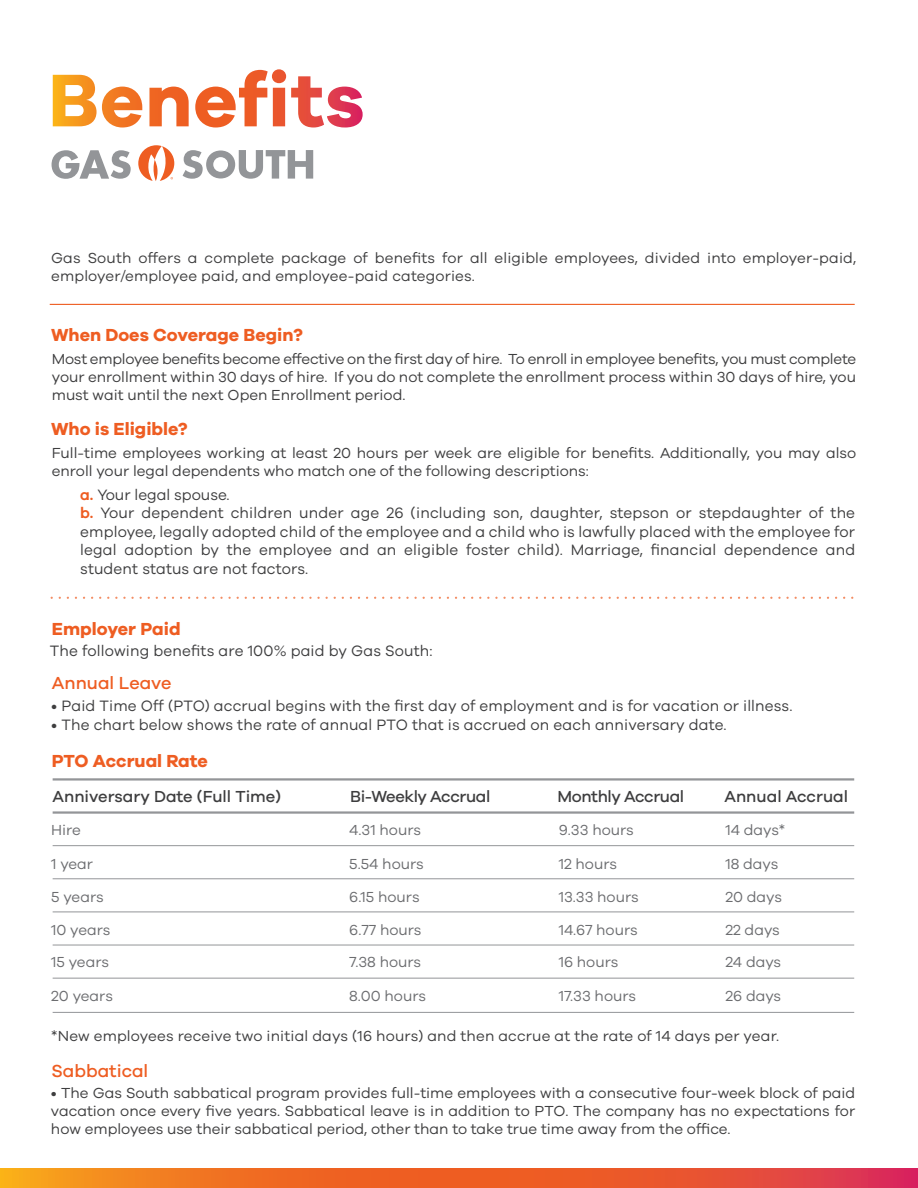
<style>
.page{position:relative;width:918px;height:1188px;background:#fff}
.page>*{position:absolute;margin:0;border:0;box-sizing:border-box;transform-origin:0 0}
.t1{font:700 18px "Galano Grotesque";color:#ee5d22}
.t2{font:500 18px "Galano Grotesque";color:#ee5d22}
.t3{font:500 16.5px "Galano Grotesque";letter-spacing:-.01em;color:#3e3e3f}
.t4{font:15.45px/18.6px "Galano Grotesque";letter-spacing:.01em;color:#3e3e3f}
.t5{font:15px/18px "Galano Grotesque";color:#3e3e3f}
.t6{font:15px "Galano Grotesque";color:#6c6d70}
.s1{font-weight:600;color:#ee5d22}
</style>
<div class="page">
<svg style="left:52px;top:150px;width:79px;height:29px"></svg>
<svg style="left:183px;top:150px;width:130px;height:29px"></svg>
<svg style="left:138px;top:145px;width:36px;height:36px"></svg>
<hr style="left:50px;top:304px;width:805px;height:1px;background:#ee5d22">
<hr style="left:53px;top:778px;width:801px;height:3px;background:#939598">
<hr style="left:53px;top:811px;width:801px;height:3px;background:#939598">
<hr style="left:53px;top:845px;width:801px;height:1px;background:#939598">
<hr style="left:53px;top:878px;width:801px;height:1px;background:#939598">
<hr style="left:53px;top:912px;width:801px;height:1px;background:#939598">
<hr style="left:53px;top:945px;width:801px;height:1px;background:#939598">
<hr style="left:53px;top:978px;width:801px;height:1px;background:#939598">
<hr style="left:53px;top:1012px;width:801px;height:1px;background:#939598">
<svg style="left:52px;top:597px;width:802px;height:2px"></svg>
<svg style="left:53px;top:75px;width:89px;height:53px"></svg>
<svg style="left:149px;top:87px;width:40px;height:39px"></svg>
<svg style="left:195px;top:69px;width:168px;height:59px"></svg>
<svg style="left:0;top:1168px;width:918px;height:20px;background:#ec622b"></svg>
<p class="t5" style="left:51px;top:249px;width:807px">Gas South offers a complete package of benefits for all eligible employees, divided into employer-paid, employer/employee paid, and employee-paid categories.</p>
<p class="t1" style="left:51px;top:324px;width:253px">When Does Coverage Begin?</p>
<p class="t5" style="left:52px;top:350px;width:806px;text-align:justify">Most employee benefits become effective on the first day of hire. To enroll in employee benefits, you must complete your enrollment within 30 days of hire. If you do not complete the enrollment process within 30 days of hire, you must wait until the next Open Enrollment period.</p>
<p class="t1" style="left:51px;top:418px;width:138px">Who is Eligible?</p>
<p class="t5" style="left:52px;top:444px;width:806px">Full-time employees working at least 20 hours per week are eligible for benefits. Additionally, you may also enroll your legal dependents who match one of the following descriptions:</p>
<p class="t4" style="left:80px;top:485px;width:777px"><span class="s1">a.</span> Your legal spouse.<br><span class="s1">b.</span> Your dependent children under age 26 (including son, daughter, stepson or stepdaughter of the employee, legally adopted child of the employee and a child who is lawfully placed with the employee for legal adoption by the employee and an eligible foster child). Marriage, financial dependence and student status are not factors.</p>
<p class="t1" style="left:52px;top:618px;width:130px">Employer Paid</p>
<p class="t4" style="left:50px;top:641px;width:384px">The following benefits are 100% paid by Gas South:</p>
<p class="t2" style="left:52px;top:673px;width:121px">Annual Leave</p>
<p class="t4" style="left:51px;top:696px;width:743px">• Paid Time Off (PTO) accrual begins with the first day of employment and is for vacation or illness.</p>
<p class="t4" style="left:51px;top:715px;width:677px">• The chart below shows the rate of annual PTO that is accrued on each anniversary date.</p>
<p class="t1" style="left:52px;top:750px;width:158px">PTO Accrual Rate</p>
<p class="t3" style="left:53px;top:787px;width:230px">Anniversary Date (Full Time)</p>
<p class="t3" style="left:350px;top:787px;width:142px">Bi-Weekly Accrual</p>
<p class="t3" style="left:558px;top:787px;width:128px">Monthly Accrual</p>
<p class="t3" style="left:725px;top:787px;width:125px">Annual Accrual</p>
<p class="t6" style="left:51px;top:821px;width:31px">Hire</p>
<p class="t6" style="left:349px;top:821px;width:73px">4.31 hours</p>
<p class="t6" style="left:559px;top:821px;width:77px">9.33 hours</p>
<p class="t6" style="left:725px;top:821px;width:61px">14 days*</p>
<p class="t6" style="left:51px;top:855px;width:43px">1 year</p>
<p class="t6" style="left:349px;top:855px;width:76px">5.54 hours</p>
<p class="t6" style="left:559px;top:855px;width:60px">12 hours</p>
<p class="t6" style="left:725px;top:855px;width:55px">18 days</p>
<p class="t6" style="left:51px;top:888px;width:54px">5 years</p>
<p class="t6" style="left:349px;top:888px;width:72px">6.15 hours</p>
<p class="t6" style="left:559px;top:888px;width:82px">13.33 hours</p>
<p class="t6" style="left:725px;top:888px;width:58px">20 days</p>
<p class="t6" style="left:51px;top:921px;width:61px">10 years</p>
<p class="t6" style="left:349px;top:921px;width:74px">6.77 hours</p>
<p class="t6" style="left:559px;top:921px;width:81px">14.67 hours</p>
<p class="t6" style="left:725px;top:921px;width:56px">22 days</p>
<p class="t6" style="left:51px;top:953px;width:59px">15 years</p>
<p class="t6" style="left:349px;top:953px;width:73px">7.38 hours</p>
<p class="t6" style="left:559px;top:953px;width:61px">16 hours</p>
<p class="t6" style="left:725px;top:953px;width:57px">24 days</p>
<p class="t6" style="left:51px;top:987px;width:63px">20 years</p>
<p class="t6" style="left:349px;top:987px;width:78px">8.00 hours</p>
<p class="t6" style="left:559px;top:987px;width:79px">17.33 hours</p>
<p class="t6" style="left:725px;top:987px;width:57px">26 days</p>
<p class="t5" style="left:51px;top:1026px;width:729px">*New employees receive two initial days (16 hours) and then accrue at the rate of 14 days per year.</p>
<p class="t2" style="left:51px;top:1060px;width:98px">Sabbatical</p>
<p class="t5" style="left:51px;top:1083px;width:806px;text-align:justify">• The Gas South sabbatical program provides full-time employees with a consecutive four-week block of paid vacation once every five years. Sabbatical leave is in addition to PTO. The company has no expectations for how employees use their sabbatical period, other than to take true time away from the office.</p>
</div>
